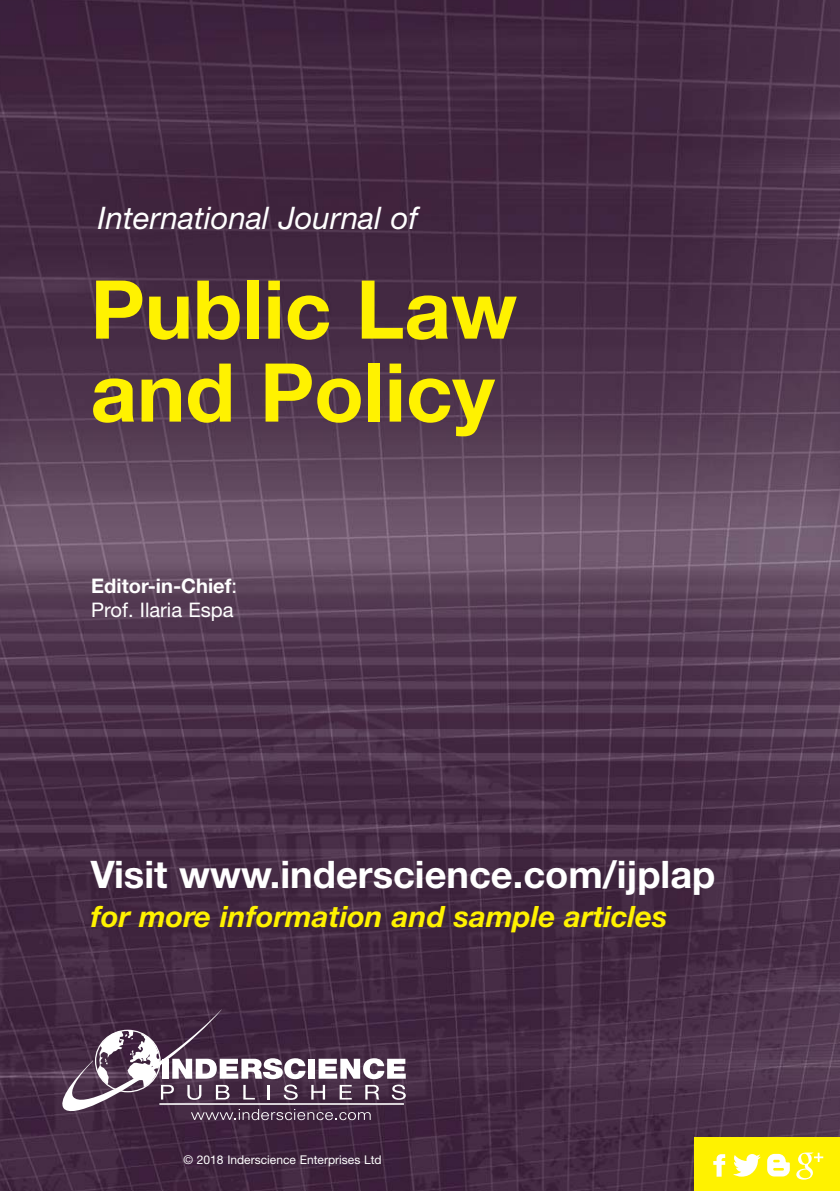
<style>
.page{position:relative;width:840px;height:1191px;background:#fff}
.page>*{position:absolute;margin:0;border:0;box-sizing:border-box;transform-origin:0 0}
.t1{font:700 81.2px/83px "Helvetica Neue";color:#fff200}
.t2{font:700 38px "Helvetica Neue";color:#fff}
.t3{font:italic 31.2px "Helvetica Neue";color:#fff}
.t4{font:italic 700 29.4px "Helvetica Neue";color:#fff200}
.t5{font:20px/24.4px "Helvetica Neue";color:#fff}
.t6{font:12px "Helvetica Neue";color:#fff}
.s1{font-weight:700}
</style>
<div class="page">
<img style="left:0;top:0;width:839px;height:1191px">
<svg style="left:62px;top:1009px;width:343px;height:111px;background:#655065"></svg>
<div style="left:694px;top:1137px;width:145px;height:54px;background:#fff200"></div>
<svg style="left:713px;top:1154px;width:11px;height:22px"></svg>
<svg style="left:733px;top:1154px;width:27px;height:22px"></svg>
<svg style="left:767px;top:1153px;width:22px;height:23px"></svg>
<svg style="left:796px;top:1152px;width:26px;height:27px"></svg>
<p class="t3" style="left:98px;top:207px;width:321px">International Journal of</p>
<h1 class="t1" style="left:90px;top:276px;width:428px">Public Law and Policy</h1>
<p class="t5" style="left:91px;top:575px;width:147px"><span class="s1">Editor-in-Chief</span>:<br>Prof. Ilaria Espa</p>
<p class="t2" style="left:91px;top:860px;width:625px">Visit www.inderscience.com/ijplap</p>
<p class="t4" style="left:91px;top:906px;width:577px">for more information and sample articles</p>
<p class="t6" style="left:183px;top:1155px;width:199px">© 2018 Inderscience Enterprises Ltd</p>
</div>
